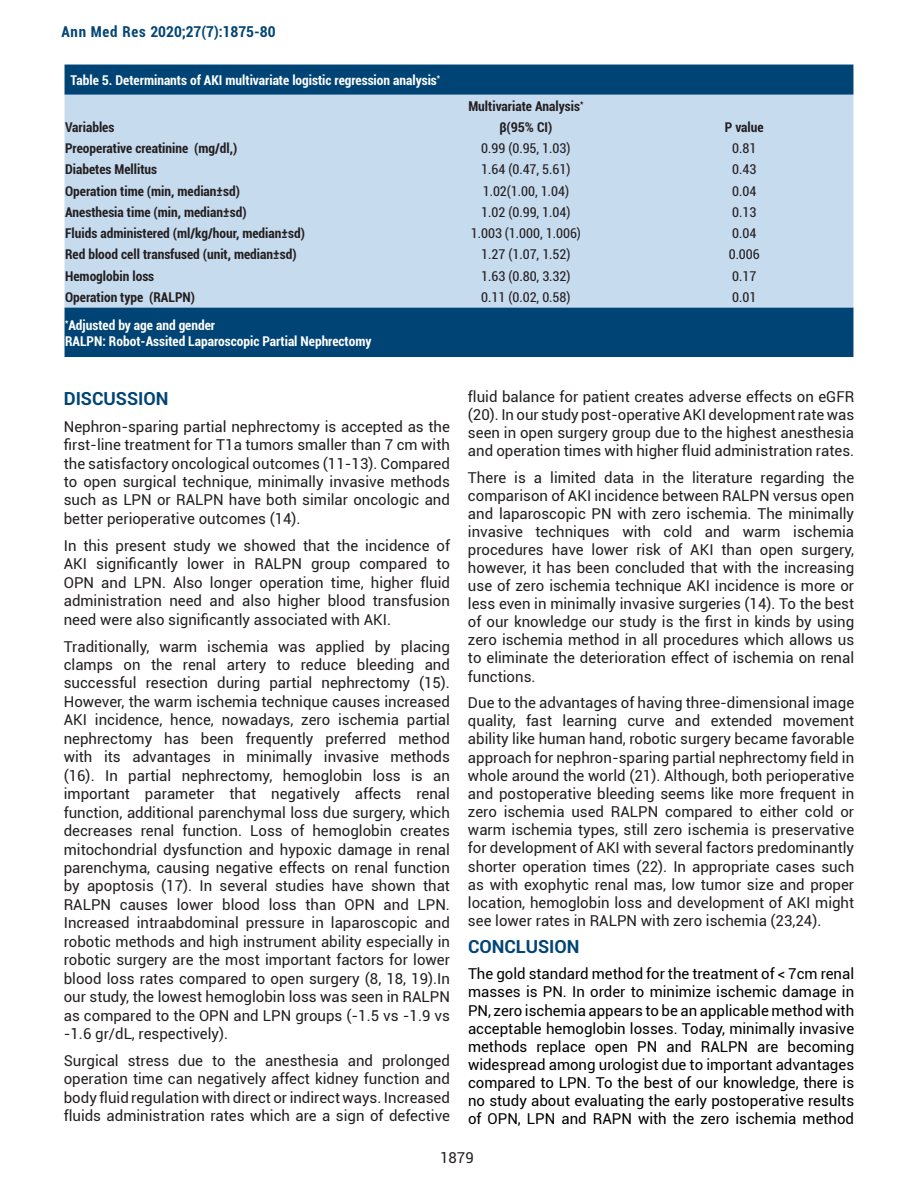
<style>
.page{position:relative;width:918px;height:1188px;background:#fff}
.page>*{position:absolute;margin:0;border:0;box-sizing:border-box;transform-origin:0 0}
.t1{font:700 18px "Roboto";color:#004475}
.t2{font:15px/18.5px "Roboto";color:#231f20;text-align:justify}
.t3{font:15px/18px "Roboto";color:#000;text-align:justify}
.t4{font:700 condensed 15px "Roboto";color:#004475}
.t5{font:700 condensed 13.5px "Roboto";color:#231f20}
.t6{font:condensed 13.5px "Roboto";color:#231f20}
.t7{font:700 condensed 13.5px/16.2px "Roboto";color:#fff}
</style>
<div class="page">
<div style="left:65px;top:65px;width:788px;height:292px;background:#004475"></div>
<div style="left:65px;top:95px;width:788px;height:212px;background:#c7dbef"></div>
<p class="t4" style="left:61px;top:21px;width:216px">Ann Med Res 2020;27(7):1875-80</p>
<p class="t7" style="left:71px;top:72px;width:371px">Table 5. Determinants of AKI multivariate logistic regression analysis<sup>*</sup></p>
<p class="t5" style="left:468px;top:97px;width:116px">Multivariate Analysis<sup>*</sup></p>
<p class="t5" style="left:65px;top:117px;width:51px">Variables</p>
<p class="t5" style="left:500px;top:117px;width:54px">β(95% CI)</p>
<p class="t5" style="left:725px;top:117px;width:40px">P value</p>
<p class="t5" style="left:65px;top:139px;width:174px">Preoperative creatinine (mg/dl,)</p>
<p class="t6" style="left:481px;top:139px;width:91px">0.99 (0.95, 1.03)</p>
<p class="t6" style="left:732px;top:139px;width:26px">0.81</p>
<p class="t5" style="left:65px;top:160px;width:94px">Diabetes Mellitus</p>
<p class="t6" style="left:481px;top:160px;width:91px">1.64 (0.47, 5.61)</p>
<p class="t6" style="left:732px;top:160px;width:26px">0.43</p>
<p class="t5" style="left:65px;top:181px;width:176px">Operation time (min, median±sd)</p>
<p class="t6" style="left:483px;top:181px;width:88px">1.02(1.00, 1.04)</p>
<p class="t6" style="left:732px;top:181px;width:26px">0.04</p>
<p class="t5" style="left:65px;top:203px;width:183px">Anesthesia time (min, median±sd)</p>
<p class="t6" style="left:481px;top:203px;width:91px">1.02 (0.99, 1.04)</p>
<p class="t6" style="left:732px;top:203px;width:26px">0.13</p>
<p class="t5" style="left:65px;top:224px;width:241px">Fluids administered (ml/kg/hour, median±sd)</p>
<p class="t6" style="left:471px;top:224px;width:112px">1.003 (1.000, 1.006)</p>
<p class="t6" style="left:732px;top:224px;width:26px">0.04</p>
<p class="t5" style="left:65px;top:245px;width:233px">Red blood cell transfused (unit, median±sd)</p>
<p class="t6" style="left:481px;top:245px;width:91px">1.27 (1.07, 1.52)</p>
<p class="t6" style="left:729px;top:245px;width:33px">0.006</p>
<p class="t5" style="left:65px;top:266px;width:91px">Hemoglobin loss</p>
<p class="t6" style="left:481px;top:266px;width:91px">1.63 (0.80, 3.32)</p>
<p class="t6" style="left:732px;top:266px;width:26px">0.17</p>
<p class="t5" style="left:65px;top:288px;width:131px">Operation type (RALPN)</p>
<p class="t6" style="left:481px;top:288px;width:91px">0.11 (0.02, 0.58)</p>
<p class="t6" style="left:732px;top:288px;width:26px">0.01</p>
<p class="t7" style="left:65px;top:316px;width:308px"><sup>*</sup>Adjusted by age and gender<br>RALPN: Robot-Assited Laparoscopic Partial Nephrectomy</p>
<p class="t1" style="left:64px;top:386px;width:106px">DISCUSSION</p>
<p class="t2" style="left:64px;top:417px;width:388px">Nephron-sparing partial nephrectomy is accepted as the first-line treatment for T1a tumors smaller than 7 cm with the satisfactory oncological outcomes (11-13). Compared to open surgical technique, minimally invasive methods such as LPN or RALPN have both similar oncologic and better perioperative outcomes (14).</p>
<p class="t2" style="left:64px;top:536px;width:388px">In this present study we showed that the incidence of AKI significantly lower in RALPN group compared to OPN and LPN. Also longer operation time, higher fluid administration need and also higher blood transfusion need were also significantly associated with AKI.</p>
<p class="t2" style="left:64px;top:636px;width:388px">Traditionally, warm ischemia was applied by placing clamps on the renal artery to reduce bleeding and successful resection during partial nephrectomy (15).<br>However, the warm ischemia technique causes increased AKI incidence, hence, nowadays, zero ischemia partial nephrectomy has been frequently preferred method with its advantages in minimally invasive methods (16). In partial nephrectomy, hemoglobin loss is an important parameter that negatively affects renal function, additional parenchymal loss due surgery, which decreases renal function. Loss of hemoglobin creates mitochondrial dysfunction and hypoxic damage in renal parenchyma, causing negative effects on renal function by apoptosis (17). In several studies have shown that RALPN causes lower blood loss than OPN and LPN.<br>Increased intraabdominal pressure in laparoscopic and robotic methods and high instrument ability especially in robotic surgery are the most important factors for lower blood loss rates compared to open surgery (8, 18, 19).In our study, the lowest hemoglobin loss was seen in RALPN as compared to the OPN and LPN groups (-1.5 vs -1.9 vs -1.6 gr/dL, respectively).</p>
<p class="t2" style="left:64px;top:1051px;width:388px">Surgical stress due to the anesthesia and prolonged operation time can negatively affect kidney function and body fluid regulation with direct or indirect ways. Increased fluids administration rates which are a sign of defective</p>
<p class="t2" style="left:468px;top:388px;width:388px;line-height:18px">fluid balance for patient creates adverse effects on eGFR (20). In our study post-operative AKI development rate was seen in open surgery group due to the highest anesthesia and operation times with higher fluid administration rates.</p>
<p class="t2" style="left:468px;top:468px;width:388px;line-height:18px">There is a limited data in the literature regarding the comparison of AKI incidence between RALPN versus open and laparoscopic PN with zero ischemia. The minimally invasive techniques with cold and warm ischemia procedures have lower risk of AKI than open surgery, however, it has been concluded that with the increasing use of zero ischemia technique AKI incidence is more or less even in minimally invasive surgeries (14). To the best of our knowledge our study is the first in kinds by using zero ischemia method in all procedures which allows us to eliminate the deterioration effect of ischemia on renal functions.</p>
<p class="t2" style="left:468px;top:693px;width:388px">Due to the advantages of having three-dimensional image quality, fast learning curve and extended movement ability like human hand, robotic surgery became favorable approach for nephron-sparing partial nephrectomy field in whole around the world (21). Although, both perioperative and postoperative bleeding seems like more frequent in zero ischemia used RALPN compared to either cold or warm ischemia types, still zero ischemia is preservative for development of AKI with several factors predominantly shorter operation times (22). In appropriate cases such as with exophytic renal mas, low tumor size and proper location, hemoglobin loss and development of AKI might see lower rates in RALPN with zero ischemia (23,24).</p>
<p class="t1" style="left:468px;top:934px;width:113px">CONCLUSION</p>
<p class="t3" style="left:468px;top:964px;width:388px">The gold standard method for the treatment of &lt; 7cm renal masses is PN. In order to minimize ischemic damage in PN, zero ischemia appears to be an applicable method with acceptable hemoglobin losses. Today, minimally invasive methods replace open PN and RALPN are becoming widespread among urologist due to important advantages compared to LPN. To the best of our knowledge, there is no study about evaluating the early postoperative results of OPN, LPN and RAPN with the zero ischemia method</p>
<p class="t2" style="left:440px;top:1148px;width:35px">1879</p>
</div>
